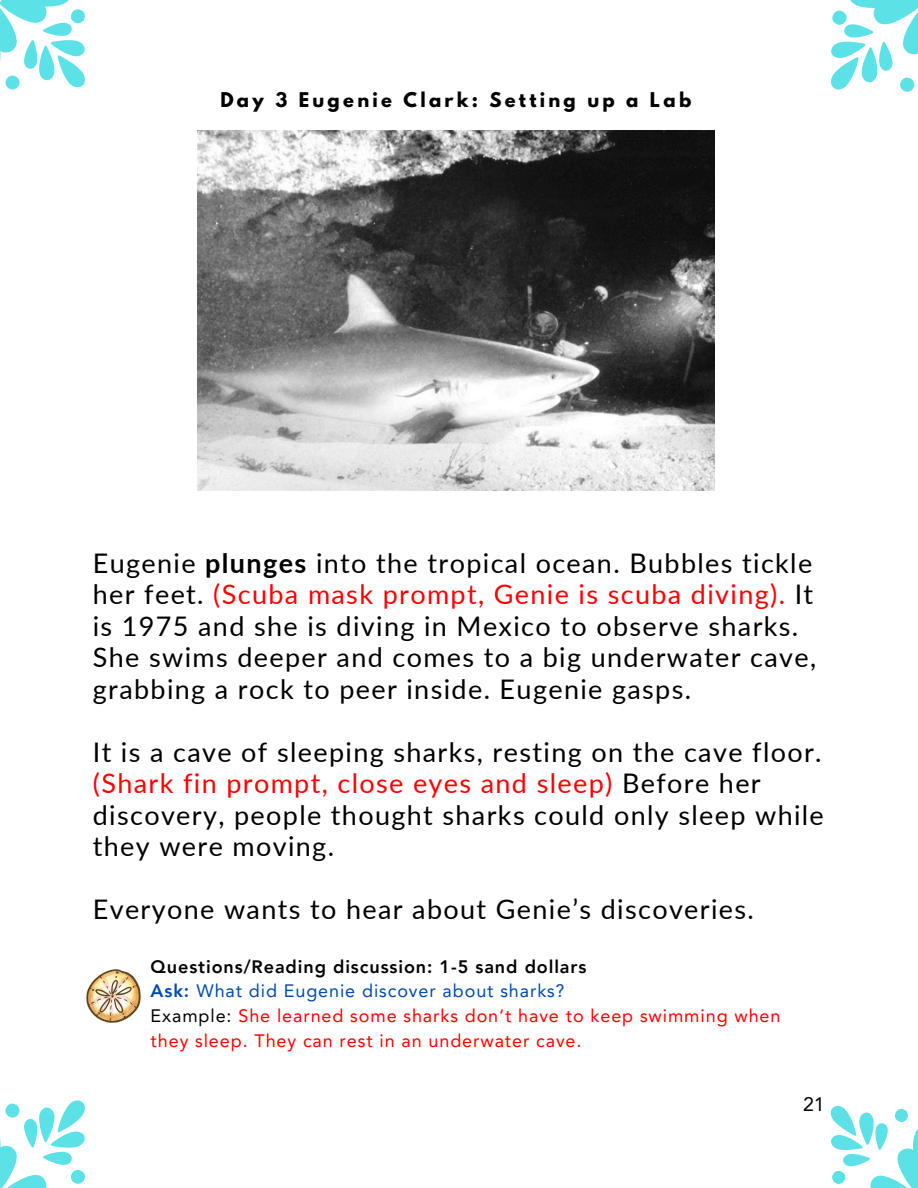
<style>
.page{position:relative;width:918px;height:1188px;background:#fff}
.page>*{position:absolute;margin:0;border:0;box-sizing:border-box;transform-origin:0 0}
.t1{font:27px/31.5px "Lato";letter-spacing:.05em;color:#000}
.t2{font:19.5px "Avenir LT Pro";color:#000}
.t3{font:18px/24.8px "Avenir LT Pro";letter-spacing:.05em;color:#f00}
.t4{font:800 18px "Avenir LT Pro";letter-spacing:.05em;color:#000}
.t5{font:18px "Avenir LT Pro";letter-spacing:.05em;color:#004aad}
.t6{font:700 18px "League Spartan";letter-spacing:.18em;color:#000}
.s1{font-weight:700}
.s2{color:#f00}
.s3{font-weight:800}
.s4{color:#000}
</style>
<div class="page">
<svg style="left:0;top:0;width:85px;height:90px"></svg>
<svg style="left:830px;top:0;width:88px;height:92px"></svg>
<svg style="left:830px;top:1106px;width:88px;height:82px"></svg>
<svg style="left:0;top:1100px;width:85px;height:88px"></svg>
<img style="left:198px;top:131px;width:516px;height:360px">
<img style="left:87px;top:969px;width:54px;height:53px">
<h1 class="t6" style="left:220px;top:90px;width:472px">Day 3 Eugenie Clark: Setting up a Lab</h1>
<p class="t1" style="left:93px;top:547px;width:725px">Eugenie <span class="s1">plunges</span> into the tropical ocean. Bubbles tickle her feet. <span class="s2">(Scuba mask prompt, Genie is scuba diving).</span> It is 1975 and she is diving in Mexico to observe sharks.<br>She swims deeper and comes to a big underwater cave, grabbing a rock to peer inside. Eugenie gasps.</p>
<h2 class="t1" style="left:93px;top:736px;width:733px">It is a cave of sleeping sharks, resting on the cave floor. <span class="s2">(Shark fin prompt, close eyes and sleep)</span> Before her discovery, people thought sharks could only sleep while they were moving.</h2>
<p class="t1" style="left:93px;top:893px;width:663px">Everyone wants to hear about Genie’s discoveries.</p>
<h1 class="t4" style="left:151px;top:959px;width:437px">Questions/Reading discussion: 1-5 sand dollars</h1>
<p class="t5" style="left:151px;top:984px;width:415px"><span class="s3">Ask:</span> What did Eugenie discover about sharks?</p>
<p class="t3" style="left:151px;top:1005px;width:631px"><span class="s4">Example:</span> She learned some sharks don‘t have to keep swimming when they sleep. They can rest in an underwater cave.</p>
<p class="t2" style="left:803px;top:1096px;width:23px">21</p>
</div>
